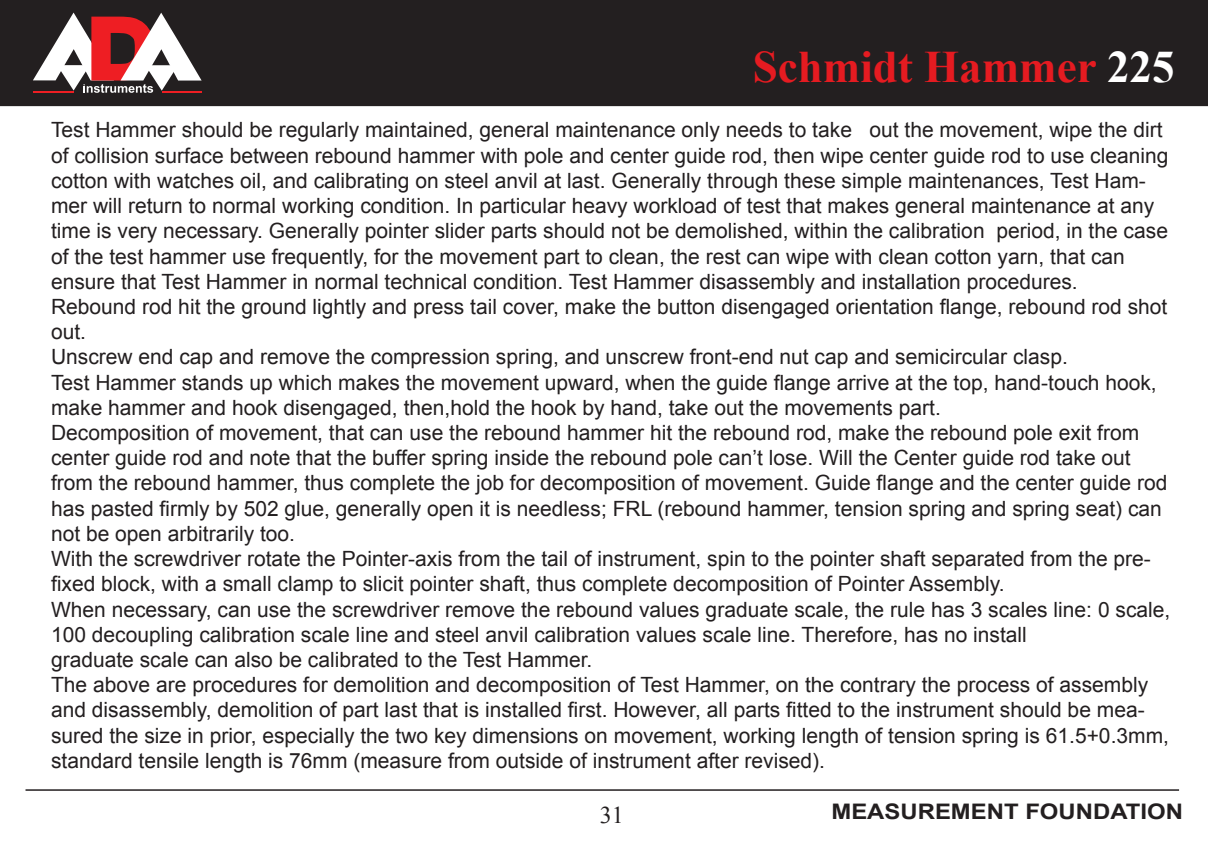
<style>
.page{position:relative;width:1208px;height:851px;background:#fff}
.page>*{position:absolute;margin:0;border:0;box-sizing:border-box;transform-origin:0 0}
.t1{font:700 45px "Times New Roman";color:#e51b21}
.t2{font:24px "Times New Roman";color:#231f20}
.t3{font:700 21.3px "Arial";color:#231f20;scale:1.12 1}
.t4{font:21px/25.2px "Arial";color:#231f20}
.s1{color:#fff}
</style>
<div class="page">
<div style="left:0;top:0;width:1208px;height:106px;background:#231f20"></div>
<svg style="left:33px;top:13px;width:169px;height:80px"></svg>
<hr style="left:33px;top:91px;width:41px;height:1px;background:#ee1e23">
<hr style="left:162px;top:91px;width:40px;height:2px;background:#ee1e23">
<hr style="left:26px;top:789px;width:1153px;height:1px;background:#231f20">
<h1 class="t1" style="left:753px;top:35px;width:423px">Schmidt Hammer <span class="s1">225</span></h1>
<p class="t4" style="left:51px;top:118px;width:1119px">Test Hammer should be regularly maintained, general maintenance only needs to take out the movement, wipe the dirt of collision surface between rebound hammer with pole and center guide rod, then wipe center guide rod to use cleaning cotton with watches oil, and calibrating on steel anvil at last. Generally through these simple maintenances, Test Ham&shy;mer will return to normal working condition. In particular heavy workload of test that makes general maintenance at any time is very necessary. Generally pointer slider parts should not be demolished, within the calibration period, in the case of the test hammer use frequently, for the movement part to clean, the rest can wipe with clean cotton yarn, that can ensure that Test Hammer in normal technical condition. Test Hammer disassembly and installation procedures.</p>
<p class="t4" style="left:51px;top:294px;width:1118px">Rebound rod hit the ground lightly and press tail cover, make the button disengaged orientation flange, rebound rod shot out.</p>
<p class="t4" style="left:51px;top:344px;width:1018px">Unscrew end cap and remove the compression spring, and unscrew front-end nut cap and semicircular clasp.</p>
<p class="t4" style="left:51px;top:370px;width:1107px">Test Hammer stands up which makes the movement upward, when the guide flange arrive at the top, hand-touch hook, make hammer and hook disengaged, then,hold the hook by hand, take out the movements part.</p>
<p class="t4" style="left:51px;top:420px;width:1117px">Decomposition of movement, that can use the rebound hammer hit the rebound rod, make the rebound pole exit from center guide rod and note that the buffer spring inside the rebound pole can’t lose. Will the Center guide rod take out from the rebound hammer, thus complete the job for decomposition of movement. Guide flange and the center guide rod has pasted firmly by 502 glue, generally open it is needless; FRL (rebound hammer, tension spring and spring seat) can not be open arbitrarily too.</p>
<p class="t4" style="left:51px;top:546px;width:1101px">With the screwdriver rotate the Pointer-axis from the tail of instrument, spin to the pointer shaft separated from the pre&shy;fixed block, with a small clamp to slicit pointer shaft, thus complete decomposition of Pointer Assembly.</p>
<p class="t4" style="left:51px;top:596px;width:1120px">When necessary, can use the screwdriver remove the rebound values graduate scale, the rule has 3 scales line: 0 scale,<br>100 decoupling calibration scale line and steel anvil calibration values scale line. Therefore, has no install<br>graduate scale can also be calibrated to the Test Hammer.</p>
<p class="t4" style="left:51px;top:672px;width:1119px">The above are procedures for demolition and decomposition of Test Hammer, on the contrary the process of assembly and disassembly, demolition of part last that is installed first. However, all parts fitted to the instrument should be mea&shy;sured the size in prior, especially the two key dimensions on movement, working length of tension spring is 61.5+0.3mm, standard tensile length is 76mm (measure from outside of instrument after revised).</p>
<p class="t2" style="left:600px;top:798px;width:25px">31</p>
<p class="t3" style="left:831px;top:797px;width:315px">MEASUREMENT FOUNDATION</p>
</div>
